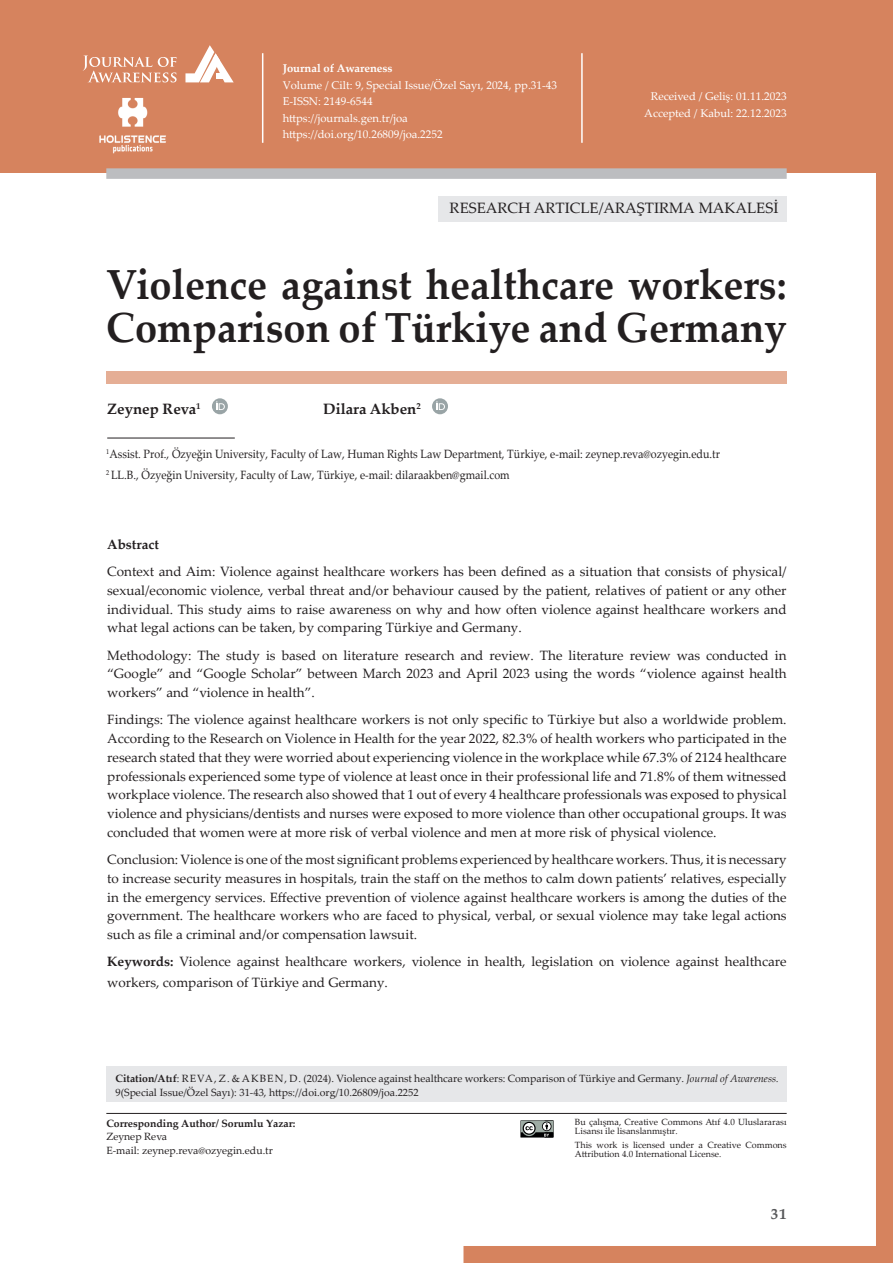
<style>
.page{position:relative;width:893px;height:1263px;background:#fff}
.page>*{position:absolute;margin:0;border:0;box-sizing:border-box;transform-origin:0 0}
.t1{font:700 42px/43.5px "Palatino Linotype";color:#231f20;scale:.95 1}
.t2{font:15px "Palatino Linotype";color:#231f20}
.t3{font:700 15px "Palatino Linotype";color:#231f20}
.t4{font:700 15px "Palatino Linotype";color:#57585a}
.t5{font:13.5px/18.8px "Palatino Linotype";color:#231f20;text-align:justify}
.t6{font:700 13.5px "Palatino Linotype";color:#231f20}
.t7{font:12px/20.7px "Palatino Linotype";color:#231f20;scale:.9 1}
.t8{font:11.25px/16.5px "Palatino Linotype";color:#fff}
.t9{font:700 11.25px "Palatino Linotype";color:#fff}
.t10{font:10.5px/13.5px "Palatino Linotype";color:#231f20}
.t11{font:700 10.5px "Palatino Linotype";color:#231f20}
.t12{font:9px/9px "Palatino Linotype";color:#231f20}
.s1{font-weight:700}
.s2{font-style:italic}
</style>
<div class="page">
<svg style="left:463px;top:173px;width:430px;height:1090px"></svg>
<div style="left:0;top:0;width:893px;height:173px;background:#d6835e"></div>
<hr style="left:262px;top:53px;width:1px;height:90px;background:#fff">
<hr style="left:581px;top:53px;width:2px;height:90px;background:#fff">
<div style="left:106px;top:168px;width:681px;height:11px;background:#bcbdc0"></div>
<div style="left:438px;top:196px;width:349px;height:25px;background:#e6e7e9"></div>
<div style="left:106px;top:371px;width:681px;height:12px;background:#e5ae95"></div>
<div style="left:212px;top:398px;width:16px;height:16px;background:#99a4a6;border-radius:50%"></div>
<svg style="left:216px;top:401px;width:9px;height:9px"></svg>
<div style="left:432px;top:398px;width:16px;height:16px;background:#99a4a6;border-radius:50%"></div>
<svg style="left:436px;top:401px;width:9px;height:9px"></svg>
<hr style="left:107px;top:438px;width:128px;height:1px;background:#231f20">
<svg style="left:83px;top:55px;width:94px;height:27px"></svg>
<svg style="left:185px;top:45px;width:49px;height:37px"></svg>
<div style="left:216px;top:73px;width:7px;height:6px;background:#fff"></div>
<img style="left:99px;top:97px;width:67px;height:57px">
<hr style="left:106px;top:1113px;width:681px;height:1px;background:#231f20">
<div style="left:106px;top:1066px;width:681px;height:35px;background:#e6e7e9"></div>
<svg style="left:520px;top:1120px;width:34px;height:17px"></svg>
<p class="t9" style="left:283px;top:60px;width:111px">Journal of Awareness</p>
<p class="t8" style="left:283px;top:76px;width:276px">Volume / Cilt: 9, Special Issue/Özel Sayı, 2024, pp.31-43<br>E-ISSN: 2149-6544<br>https://journals.gen.tr/joa https://doi.org/10.26809/joa.2252</p>
<p class="t8" style="left:644px;top:88px;width:144px;text-align:center">Received / Geliş: 01.11.2023<br>Accepted / Kabul: 22.12.2023</p>
<p class="t2" style="left:450px;top:197px;width:330px">RESEARCH ARTICLE/ARAŞTIRMA MAKALESİ</p>
<h1 class="t1" style="left:106px;top:261px;width:718px">Violence against healthcare workers:<br>Comparison of Türkiye and Germany</h1>
<p class="t3" style="left:107px;top:398px;width:95px">Zeynep Reva<sup>1</sup></p>
<p class="t3" style="left:323px;top:398px;width:99px">Dilara Akben<sup>2</sup></p>
<p class="t7" style="left:106px;top:443px;width:683px"><sup>1</sup>Assist. Prof., Özyeğin University, Faculty of Law, Human Rights Law Department, Türkiye, e-mail: zeynep.reva@ozyegin.edu.tr<br><sup>2</sup> LL.B., Özyeğin University, Faculty of Law, Türkiye, e-mail: dilaraakben@gmail.com</p>
<p class="t6" style="left:107px;top:535px;width:53px">Abstract</p>
<p class="t5" style="left:107px;top:562px;width:681px">Context and Aim: Violence against healthcare workers has been defined as a situation that consists of physical/ sexual/economic violence, verbal threat and/or behaviour caused by the patient, relatives of patient or any other individual. This study aims to raise awareness on why and how often violence against healthcare workers and what legal actions can be taken, by comparing Türkiye and Germany.</p>
<p class="t5" style="left:107px;top:645px;width:681px">Methodology: The study is based on literature research and review. The literature review was conducted in “Google” and “Google Scholar” between March 2023 and April 2023 using the words “violence against health workers” and “violence in health”.</p>
<p class="t5" style="left:107px;top:710px;width:681px">Findings: The violence against healthcare workers is not only specific to Türkiye but also a worldwide problem.<br>According to the Research on Violence in Health for the year 2022, 82.3% of health workers who participated in the research stated that they were worried about experiencing violence in the workplace while 67.3% of 2124 healthcare professionals experienced some type of violence at least once in their professional life and 71.8% of them witnessed workplace violence. The research also showed that 1 out of every 4 healthcare professionals was exposed to physical violence and physicians/dentists and nurses were exposed to more violence than other occupational groups. It was concluded that women were at more risk of verbal violence and men at more risk of physical violence.</p>
<p class="t5" style="left:107px;top:850px;width:681px">Conclusion: Violence is one of the most significant problems experienced by healthcare workers. Thus, it is necessary to increase security measures in hospitals, train the staff on the methos to calm down patients’ relatives, especially in the emergency services. Effective prevention of violence against healthcare workers is among the duties of the government. The healthcare workers who are faced to physical, verbal, or sexual violence may take legal actions such as file a criminal and/or compensation lawsuit.</p>
<p class="t5" style="left:107px;top:951px;width:681px;line-height:21px"><span class="s1">Keywords:</span> Violence against healthcare workers, violence in health, legislation on violence against healthcare workers, comparison of Türkiye and Germany.</p>
<p class="t10" style="left:115px;top:1072px;width:665px"><span class="s1">Citation/Atıf</span>: REVA, Z. &amp; AKBEN, D. (2024). Violence against healthcare workers: Comparison of Türkiye and Germany. <span class="s2">Journal of Awareness.<br></span>9(Special Issue/Özel Sayı): 31-43, https://doi.org/10.26809/joa.2252</p>
<p class="t12" style="left:575px;top:1117px;width:213px">Bu çalışma, Creative Commons Atıf 4.0 Uluslararası<br>Lisansı ile lisanslanmıştır.</p>
<p class="t12" style="left:575px;top:1140px;width:213px">This work is licensed under a Creative Commons<br>Attribution 4.0 International License.</p>
<p class="t11" style="left:106px;top:1116px;width:191px">Corresponding Author/ Sorumlu Yazar:</p>
<p class="t10" style="left:106px;top:1129px;width:168px">Zeynep Reva<br>E-mail: zeynep.reva@ozyegin.edu.tr</p>
<p class="t4" style="left:771px;top:1203px;width:17px">31</p>
</div>
